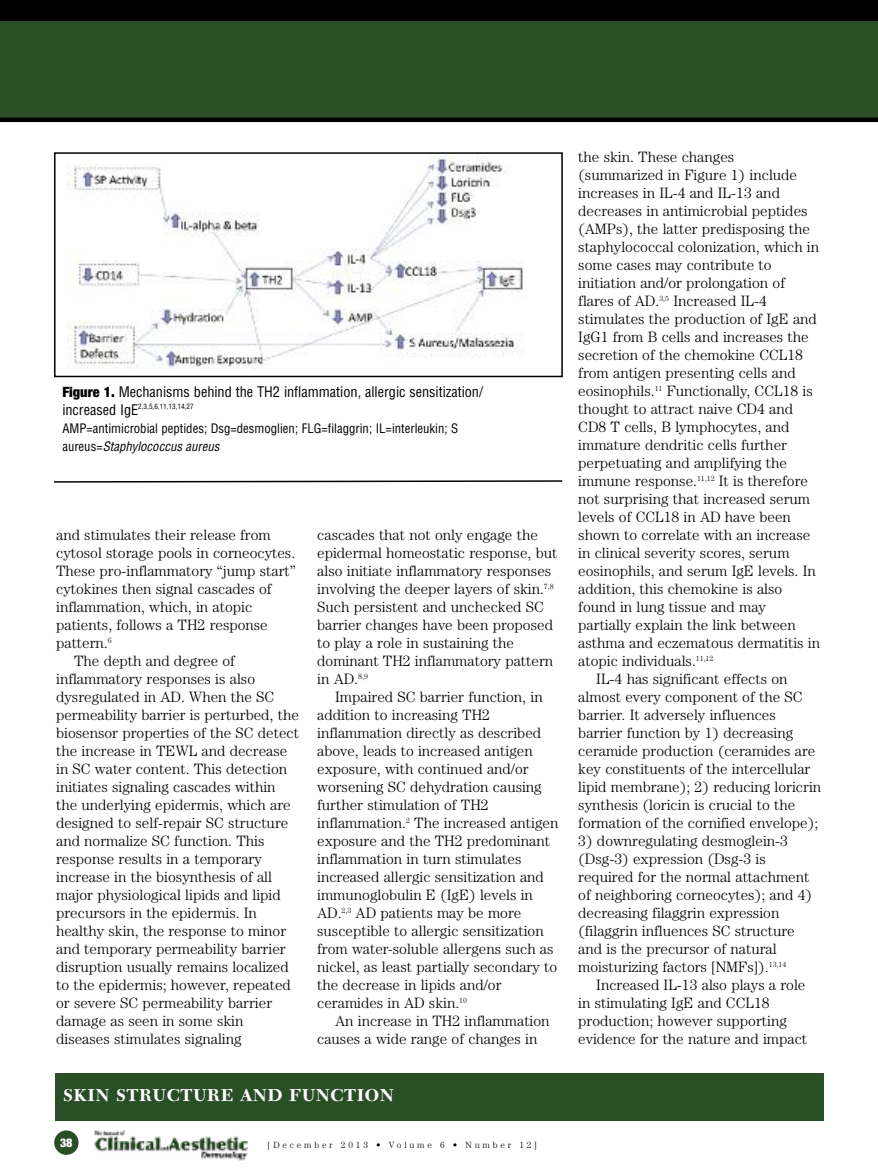
<style>
.page{position:relative;width:878px;height:1175px;background:#fff}
.page>*{position:absolute;margin:0;border:0;box-sizing:border-box;transform-origin:0 0}
.t1{font:700 18px "New Caledonia";letter-spacing:.03em;color:#fff}
.t2{font:300 15px/18px "Century Std";color:#000}
.t3{font:condensed 14.25px "Helvetica";color:#000}
.t4{font:condensed 12.75px/18px "Helvetica";color:#000}
.t5{font:900 condensed 12px "Helvetica Neue LT Std";color:#fff}
.t6{font:300 9px "Century Std";letter-spacing:.31em;color:#000}
.t7{font:condensed 7.2px "Helvetica";color:#000}
.s1{font-family:"Helvetica Neue LT Std";font-weight:900}
.s2{font-size:14.25px}
.s3{font-style:italic}
</style>
<div class="page">
<div style="left:54px;top:1130px;width:25px;height:24px;background:#2a4e26;border-radius:50%"></div>
<img style="left:94px;top:1130px;width:154px;height:30px">
<div style="left:0;top:19px;width:878px;height:100px;background:#2a4e26"></div>
<hr style="left:0;top:118px;width:878px;height:4px;background:#000">
<div style="left:0;top:0;width:878px;height:21px;background:#000"></div>
<div style="left:56px;top:1073px;width:768px;height:47px;background:#2a4e26"></div>
<img style="left:67px;top:155px;width:456px;height:215px">
<div style="left:54px;top:152px;width:508px;height:225px;border:2px solid #000"></div>
<svg style="left:54px;top:480px;width:509px;height:3px"></svg>
<p class="t3" style="left:62px;top:383px;width:422px"><span class="s1">Figure 1.</span> Mechanisms behind the TH2 inflammation, allergic sensitization/</p>
<p class="t7" style="left:62px;top:402px;width:133px"><span class="s2">increased IgE</span>2,3,5,6,11,13,14,27</p>
<p class="t4" style="left:62px;top:419px;width:397px">AMP=antimicrobial peptides; Dsg=desmoglien; FLG=filaggrin; IL=interleukin; S aureus=<span class="s3">Staphylococcus aureus</span></p>
<p class="t2" style="left:56px;top:527px;width:216px">and stimulates their release from</p>
<p class="t2" style="left:56px;top:545px;width:241px">cytosol storage pools in corneocytes.</p>
<p class="t2" style="left:56px;top:563px;width:241px">These pro-inflammatory “jump start”</p>
<p class="t2" style="left:56px;top:581px;width:217px">cytokines then signal cascades of</p>
<p class="t2" style="left:56px;top:599px;width:198px">inflammation, which, in atopic</p>
<p class="t2" style="left:56px;top:617px;width:213px">patients, follows a TH2 response</p>
<p class="t2" style="left:56px;top:635px;width:57px">pattern.<sup>6</sup></p>
<p class="t2" style="left:74px;top:653px;width:162px">The depth and degree of</p>
<p class="t2" style="left:56px;top:671px;width:200px">inflammatory responses is also</p>
<p class="t2" style="left:56px;top:689px;width:220px">dysregulated in AD. When the SC</p>
<p class="t2" style="left:56px;top:707px;width:244px">permeability barrier is perturbed, the</p>
<p class="t2" style="left:56px;top:725px;width:244px">biosensor properties of the SC detect</p>
<p class="t2" style="left:56px;top:743px;width:233px">the increase in TEWL and decrease</p>
<p class="t2" style="left:56px;top:761px;width:233px">in SC water content. This detection</p>
<p class="t2" style="left:56px;top:779px;width:221px">initiates signaling cascades within</p>
<p class="t2" style="left:56px;top:797px;width:236px">the underlying epidermis, which are</p>
<p class="t2" style="left:56px;top:815px;width:234px">designed to self-repair SC structure</p>
<p class="t2" style="left:56px;top:833px;width:210px">and normalize SC function. This</p>
<p class="t2" style="left:56px;top:851px;width:207px">response results in a temporary</p>
<p class="t2" style="left:56px;top:869px;width:217px">increase in the biosynthesis of all</p>
<p class="t2" style="left:56px;top:887px;width:226px">major physiological lipids and lipid</p>
<p class="t2" style="left:56px;top:905px;width:202px">precursors in the epidermis. In</p>
<p class="t2" style="left:56px;top:923px;width:231px">healthy skin, the response to minor</p>
<p class="t2" style="left:56px;top:941px;width:231px">and temporary permeability barrier</p>
<p class="t2" style="left:56px;top:959px;width:234px">disruption usually remains localized</p>
<p class="t2" style="left:56px;top:977px;width:236px">to the epidermis; however, repeated</p>
<p class="t2" style="left:56px;top:995px;width:217px">or severe SC permeability barrier</p>
<p class="t2" style="left:56px;top:1013px;width:189px">damage as seen in some skin</p>
<p class="t2" style="left:56px;top:1031px;width:187px">diseases stimulates signaling</p>
<p class="t2" style="left:317px;top:527px;width:242px">cascades that not only engage the epidermal homeostatic response, but also initiate inflammatory responses involving the deeper layers of skin.<sup>7,8<br></sup>Such persistent and unchecked SC barrier changes have been proposed to play a role in sustaining the dominant TH2 inflammatory pattern in AD.<sup>8,9</sup></p>
<p class="t2" style="left:317px;top:689px;width:243px;text-indent:18px">Impaired SC barrier function, in addition to increasing TH2 inflammation directly as described above, leads to increased antigen exposure, with continued and/or worsening SC dehydration causing further stimulation of TH2 inflammation.<sup>2</sup> The increased antigen exposure and the TH2 predominant inflammation in turn stimulates increased allergic sensitization and immunoglobulin E (IgE) levels in AD.<sup>2,3</sup> AD patients may be more susceptible to allergic sensitization from water-soluble allergens such as nickel, as least partially secondary to the decrease in lipids and/or ceramides in AD skin.<sup>10</sup></p>
<p class="t2" style="left:317px;top:1013px;width:234px;text-indent:18px">An increase in TH2 inflammation causes a wide range of changes in</p>
<p class="t1" style="left:63px;top:1088px;width:332px">SKIN STRUCTURE AND FUNCTION</p>
<p class="t5" style="left:60px;top:1138px;width:14px">38</p>
<p class="t6" style="left:267px;top:1142px;width:271px">[December 2013 • Volume 6 • Number 12]</p>
<p class="t2" style="left:578px;top:149px;width:157px">the skin. These changes</p>
<p class="t2" style="left:578px;top:167px;width:220px">(summarized in Figure 1) include</p>
<p class="t2" style="left:578px;top:185px;width:203px">increases in IL-4 and IL-13 and</p>
<p class="t2" style="left:578px;top:203px;width:231px">decreases in antimicrobial peptides</p>
<p class="t2" style="left:578px;top:221px;width:233px">(AMPs), the latter predisposing the</p>
<p class="t2" style="left:578px;top:239px;width:242px">staphylococcal colonization, which in</p>
<p class="t2" style="left:578px;top:257px;width:195px">some cases may contribute to</p>
<p class="t2" style="left:578px;top:275px;width:208px">initiation and/or prolongation of</p>
<p class="t2" style="left:578px;top:293px;width:190px">flares of AD.<sup>3,5</sup> Increased IL-4</p>
<p class="t2" style="left:578px;top:311px;width:240px">stimulates the production of IgE and</p>
<p class="t2" style="left:578px;top:329px;width:232px">IgG1 from B cells and increases the</p>
<p class="t2" style="left:578px;top:347px;width:226px">secretion of the chemokine CCL18</p>
<p class="t2" style="left:578px;top:365px;width:219px">from antigen presenting cells and</p>
<p class="t2" style="left:578px;top:383px;width:236px">eosinophils.<sup>11</sup> Functionally, CCL18 is</p>
<p class="t2" style="left:578px;top:401px;width:216px">thought to attract naive CD4 and</p>
<p class="t2" style="left:578px;top:419px;width:213px">CD8 T cells, B lymphocytes, and</p>
<p class="t2" style="left:578px;top:437px;width:210px">immature dendritic cells further</p>
<p class="t2" style="left:578px;top:455px;width:210px">perpetuating and amplifying the</p>
<p class="t2" style="left:578px;top:473px;width:231px">immune response.<sup>11,12</sup> It is therefore</p>
<p class="t2" style="left:578px;top:491px;width:233px">not surprising that increased serum</p>
<p class="t2" style="left:578px;top:509px;width:214px">levels of CCL18 in AD have been</p>
<p class="t2" style="left:578px;top:527px;width:233px">shown to correlate with an increase</p>
<p class="t2" style="left:578px;top:545px;width:213px">in clinical severity scores, serum</p>
<p class="t2" style="left:578px;top:563px;width:239px">eosinophils, and serum IgE levels. In</p>
<p class="t2" style="left:578px;top:581px;width:205px">addition, this chemokine is also</p>
<p class="t2" style="left:578px;top:599px;width:189px">found in lung tissue and may</p>
<p class="t2" style="left:578px;top:617px;width:219px">partially explain the link between</p>
<p class="t2" style="left:578px;top:635px;width:243px">asthma and eczematous dermatitis in</p>
<p class="t2" style="left:578px;top:653px;width:137px">atopic individuals.<sup>11,12</sup></p>
<p class="t2" style="left:596px;top:671px;width:193px">IL-4 has significant effects on</p>
<p class="t2" style="left:578px;top:689px;width:226px">almost every component of the SC</p>
<p class="t2" style="left:578px;top:707px;width:199px">barrier. It adversely influences</p>
<p class="t2" style="left:578px;top:725px;width:216px">barrier function by 1) decreasing</p>
<p class="t2" style="left:578px;top:743px;width:238px">ceramide production (ceramides are</p>
<p class="t2" style="left:578px;top:761px;width:234px">key constituents of the intercellular</p>
<p class="t2" style="left:578px;top:779px;width:244px">lipid membrane); 2) reducing loricrin</p>
<p class="t2" style="left:578px;top:797px;width:218px">synthesis (loricin is crucial to the</p>
<p class="t2" style="left:578px;top:815px;width:241px">formation of the cornified envelope);</p>
<p class="t2" style="left:578px;top:833px;width:235px">3) downregulating desmoglein-3 (Dsg-3) expression (Dsg-3 is required for the normal attachment of neighboring corneocytes); and 4) decreasing filaggrin expression (filaggrin influences SC structure and is the precursor of natural moisturizing factors [NMFs]).<sup>13,14</sup></p>
<p class="t2" style="left:578px;top:977px;width:230px;text-indent:18px">Increased IL-13 also plays a role in stimulating IgE and CCL18 production; however supporting evidence for the nature and impact</p>
</div>
